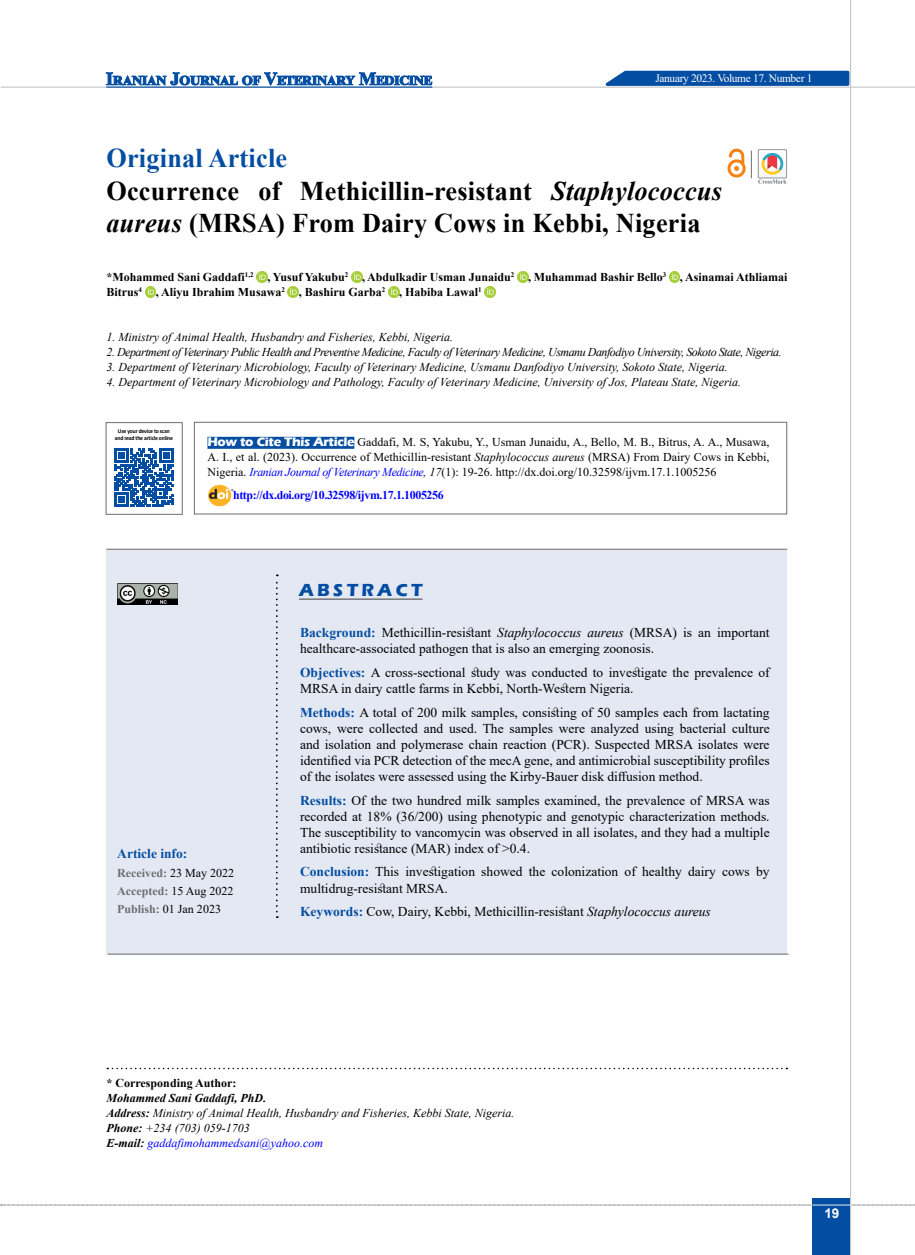
<style>
.page{position:relative;width:915px;height:1255px;background:#fff}
.page>*{position:absolute;margin:0;border:0;box-sizing:border-box;transform-origin:0 0}
.t1{font:700 27px/32.4px "Times New Roman";letter-spacing:.01em;color:#000}
.t2{font:700 18px "Eras ITC";color:#034da2}
.t3{font:13.5px/16px "Times New Roman";color:#000}
.t4{font:700 13.5px "Times New Roman";color:#034da2}
.t5{font:700 13.5px "Arial";color:#fff}
.t6{font:italic 12px/15px "Times New Roman";color:#000}
.t7{font:12px/15px "Times New Roman";color:#000;text-align:justify}
.t8{font:700 12px/14.4px "Times New Roman";color:#000}
.t9{font:italic 12px "Times New Roman";letter-spacing:-.04em;color:#000}
.t10{font:700 12px "Times New Roman";letter-spacing:-.03em;color:#00f}
.t11{font:11.4px "Times New Roman";letter-spacing:-.03em;color:#fff}
.t12{font:700 6px/7.5px "Calibri";letter-spacing:-.025em;color:#000;text-align:center;scale:.94 1}
.s1{color:#034da2}
.s2{font-style:italic}
.s3{font-family:"Eras ITC";font-weight:700;font-size:12.75px;color:#fff}
.s4{font-style:italic;color:#00f}
.s5{font-weight:700;color:#6d6e71}
.s6{font-weight:700;color:#034da2}
.s7{font-weight:700}
.s8{color:#00f}
</style>
<div class="page">
<svg style="left:1px;top:1204px;width:914px;height:1px"></svg>
<div style="left:812px;top:1198px;width:38px;height:56px;background:#034da2"></div>
<hr style="left:849px;top:0;width:1px;height:1254px;background:#c2c4c6">
<hr style="left:1px;top:87px;width:913px;height:1px;background:#c2c4c6">
<hr style="left:812px;top:1204px;width:38px;height:1px;background:#ebebec">
<svg style="left:597px;top:69px;width:253px;height:18px;background:#3772b4"></svg>
<svg style="left:106px;top:72px;width:326px;height:14px"></svg>
<hr style="left:106px;top:87px;width:326px;height:1px;background:#034da2">
<div style="left:106px;top:549px;width:680px;height:405px;background:#e4e8f3"></div>
<svg style="left:256px;top:272px;width:11px;height:11px"></svg>
<svg style="left:351px;top:272px;width:11px;height:11px"></svg>
<svg style="left:517px;top:272px;width:11px;height:11px"></svg>
<svg style="left:669px;top:272px;width:10px;height:11px"></svg>
<svg style="left:145px;top:286px;width:11px;height:11px"></svg>
<svg style="left:288px;top:286px;width:10px;height:11px"></svg>
<svg style="left:388px;top:286px;width:11px;height:11px"></svg>
<svg style="left:484px;top:286px;width:11px;height:11px"></svg>
<svg style="left:107px;top:1067px;width:680px;height:2px"></svg>
<svg style="left:276px;top:574px;width:2px;height:344px"></svg>
<hr style="left:299px;top:598px;width:123px;height:2px;background:#77787b">
<div style="left:194px;top:422px;width:592px;height:92px;border:1px solid #6d6e71"></div>
<div style="left:207px;top:437px;width:147px;height:12px;background:#034da2"></div>
<img style="left:208px;top:484px;width:25px;height:22px">
<svg style="left:115px;top:448px;width:58px;height:59px"></svg>
<hr style="left:106px;top:549px;width:681px;height:1px;background:#6d6e71">
<hr style="left:108px;top:953px;width:680px;height:1px;background:#6d6e71">
<svg style="left:727px;top:149px;width:24px;height:29px"></svg>
<div style="left:757px;top:149px;width:29px;height:29px;border:1px solid #939598"></div>
<svg style="left:757px;top:150px;width:29px;height:34px"></svg>
<img style="left:117px;top:583px;width:60px;height:21px">
<p class="t11" style="left:655px;top:70px;width:158px">January 2023. Volume 17. Number 1</p>
<h1 class="t1" style="left:106px;top:141px;width:617px"><span class="s1">Original Article<br></span>Occurrence of Methicillin-resistant <span class="s2">Staphylococcus aureus</span> (MRSA) From Dairy Cows in Kebbi, Nigeria</h1>
<p class="t8" style="left:106px;top:269px;width:682px">*Mohammed Sani Gaddafi<sup>1,2</sup> , Yusuf Yakubu<sup>2</sup> , Abdulkadir Usman Junaidu<sup>2</sup> , Muhammad Bashir Bello<sup>3</sup> , Asinamai Athliamai<br>Bitrus<sup>4</sup> , Aliyu Ibrahim Musawa<sup>2</sup> , Bashiru Garba<sup>2</sup> , Habiba Lawal<sup>1</sup></p>
<p class="t6" style="left:106px;top:329px;width:348px">1. Ministry of Animal Health, Husbandry and Fisheries, Kebbi, Nigeria.</p>
<p class="t9" style="left:106px;top:344px;width:676px">2. Department of Veterinary Public Health and Preventive Medicine, Faculty of Veterinary Medicine, Usmanu Danfodiyo University, Sokoto State, Nigeria.</p>
<p class="t6" style="left:106px;top:359px;width:622px">3. Department of Veterinary Microbiology, Faculty of Veterinary Medicine, Usmanu Danfodiyo University, Sokoto State, Nigeria.</p>
<p class="t6" style="left:106px;top:374px;width:636px">4. Department of Veterinary Microbiology and Pathology, Faculty of Veterinary Medicine, University of Jos, Plateau State, Nigeria.</p>
<p class="t12" style="left:115px;top:427px;width:63px">Use your device to scan and read the article online</p>
<p class="t7" style="left:207px;top:434px;width:563px"><span class="s3">How to Cite This Article</span> Gaddafi, M. S, Yakubu, Y., Usman Junaidu, A., Bello, M. B., Bitrus, A. A., Musawa, A. I., et al. (2023). Occurrence of Methicillin-resistant <span class="s2">Staphylococcus aureus</span> (MRSA) From Dairy Cows in Kebbi, Nigeria. <span class="s4">Iranian Journal of Veterinary Medicine</span><span class="s2">, 17</span>(1): 19-26. http://dx.doi.org/10.32598/ijvm.17.1.1005256</p>
<p class="t10" style="left:233px;top:486px;width:212px">http://dx.doi.org/10.32598/ijvm.17.1.1005256</p>
<h2 class="t2" style="left:299px;top:580px;width:125px">A B S T R A C T</h2>
<p class="t4" style="left:117px;top:844px;width:72px">Article info:</p>
<p class="t7" style="left:117px;top:863px;width:118px;line-height:18.3px"><span class="s5">Received:</span> 23 May 2022<br><span class="s5">Accepted:</span> 15 Aug 2022<br><span class="s5">Publish:</span> 01 Jan 2023</p>
<p class="t3" style="left:300px;top:624px;width:471px"><span class="s6">Background:</span> Methicillin-resistant <span class="s2">Staphylococcus aureus</span> (MRSA) is an important healthcare-associated pathogen that is also an emerging zoonosis.</p>
<p class="t3" style="left:300px;top:663px;width:471px"><span class="s6">Objectives:</span> A cross-sectional study was conducted to investigate the prevalence of<br>MRSA in dairy cattle farms in Kebbi, North-Western Nigeria.</p>
<p class="t3" style="left:300px;top:703px;width:471px;text-align:justify"><span class="s6">Methods:</span> A total of 200 milk samples, consisting of 50 samples each from lactating cows, were collected and used. The samples were analyzed using bacterial culture and isolation and polymerase chain reaction (PCR). Suspected MRSA isolates were identified via PCR detection of the mecA gene, and antimicrobial susceptibility profiles of the isolates were assessed using the Kirby-Bauer disk diffusion method.</p>
<p class="t3" style="left:300px;top:791px;width:471px;text-align:justify"><span class="s6">Results:</span> Of the two hundred milk samples examined, the prevalence of MRSA was recorded at 18% (36/200) using phenotypic and genotypic characterization methods.<br>The susceptibility to vancomycin was observed in all isolates, and they had a multiple antibiotic resistance (MAR) index of &gt;0.4.</p>
<p class="t3" style="left:300px;top:863px;width:471px"><span class="s6">Conclusion:</span> This investigation showed the colonization of healthy dairy cows by multidrug-resistant MRSA.</p>
<p class="t3" style="left:300px;top:903px;width:412px"><span class="s6">Keywords:</span> Cow, Dairy, Kebbi, Methicillin-resistant <span class="s2">Staphylococcus aureus</span></p>
<p class="t8" style="left:106px;top:1074px;width:131px">* Corresponding Author:</p>
<p class="t6" style="left:106px;top:1089px;width:409px"><span class="s7">Mohammed Sani Gaddafi, PhD.<br>Address:</span> Ministry of Animal Health, Husbandry and Fisheries, Kebbi State, Nigeria.<br><span class="s7">Phone:</span> +234 (703) 059-1703<br><span class="s7">E-mail:</span> <span class="s8">gaddafimohammedsani@yahoo.com</span></p>
<p class="t5" style="left:824px;top:1203px;width:17px">19</p>
</div>
